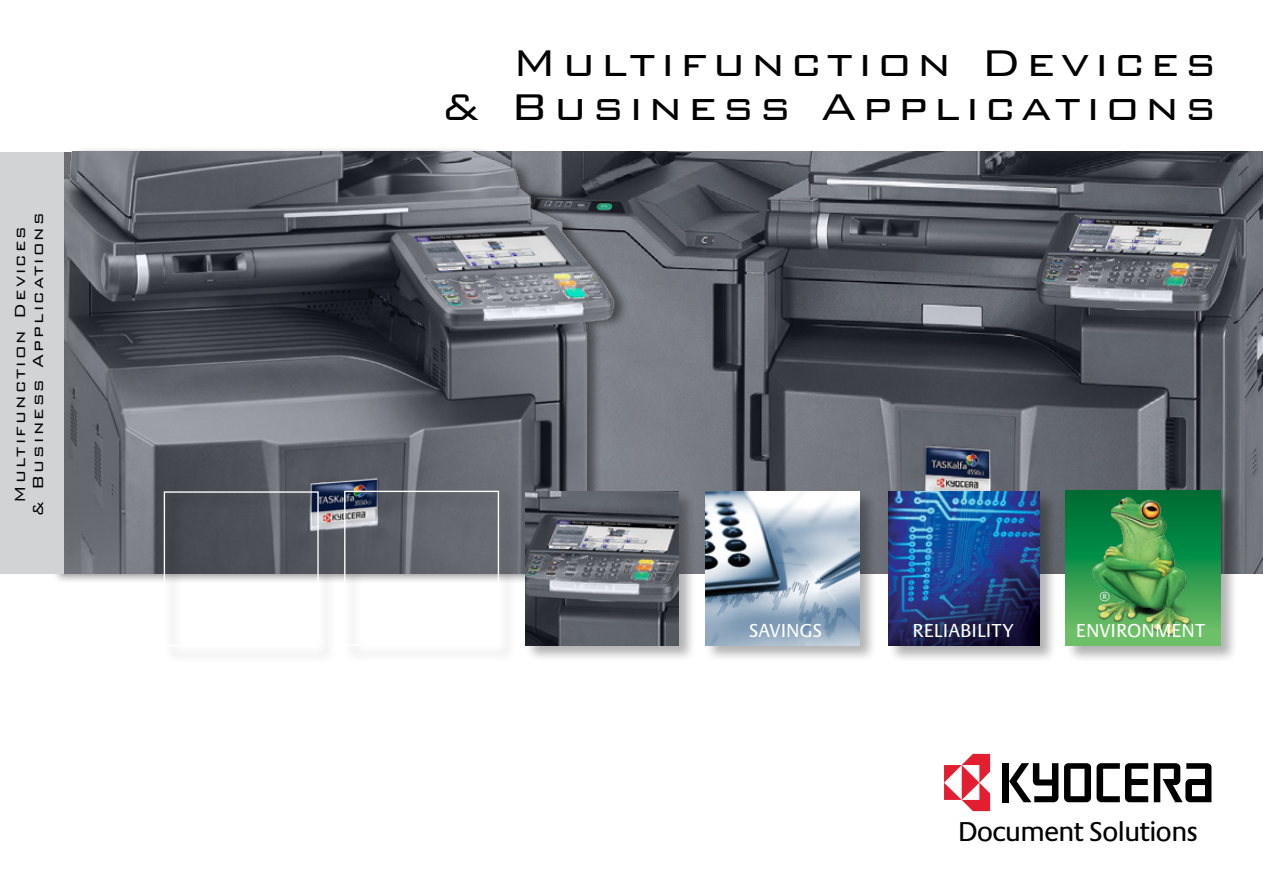
<style>
.page{position:relative;width:1263px;height:893px;background:#fff}
.page>*{position:absolute;margin:0;border:0;box-sizing:border-box;transform-origin:0 0}
.t1{font:300 49.8px/43.5px "Bank Gothic BT";letter-spacing:.11em;color:#000;text-align:right}
.t2{font:28.35px "Praxis LT";letter-spacing:-.04em;color:#000}
.t3{font:24px "Praxis LT";color:#fff}
.t4{font:300 19.5px/18px "Bank Gothic BT";letter-spacing:.11em;color:#000;text-align:center}
.t5{font:19.5px "Praxis LT";color:#fff}
</style>
<div class="page">
<img style="left:631px;top:152px;width:632px;height:421px">
<img style="left:64px;top:152px;width:567px;height:421px">
<div style="left:0;top:152px;width:64px;height:421px;background:#d1d3d4"></div>
<div style="left:524px;top:490px;width:172px;height:172px;background:#000;opacity:.3"></div>
<img style="left:525px;top:491px;width:154px;height:154px">
<div style="left:704px;top:490px;width:172px;height:172px;background:#000;opacity:.3"></div>
<img style="left:706px;top:491px;width:153px;height:154px">
<div style="left:343px;top:490px;width:173px;height:172px;background:#000;opacity:.3"></div>
<div style="left:344px;top:491px;width:155px;height:155px;border:1px solid #fff"></div>
<div style="left:163px;top:490px;width:172px;height:173px;background:#000;opacity:.3"></div>
<div style="left:164px;top:491px;width:155px;height:155px;border:1px solid #fff"></div>
<div style="left:1065px;top:490px;width:173px;height:173px;background:#000;opacity:.3"></div>
<svg style="left:1066px;top:491px;width:154px;height:154px;background:#2d994e"></svg>
<img style="left:1092px;top:495px;width:99px;height:140px">
<div style="left:888px;top:491px;width:169px;height:172px;background:#000;opacity:.3"></div>
<img style="left:888px;top:492px;width:151px;height:153px">
<div style="left:1002px;top:763px;width:7px;height:39px;background:#000"></div>
<svg style="left:1154px;top:763px;width:57px;height:39px"></svg>
<svg style="left:1064px;top:763px;width:84px;height:39px"></svg>
<svg style="left:1009px;top:763px;width:49px;height:39px"></svg>
<svg style="left:944px;top:754px;width:46px;height:57px"></svg>
<p class="t4" style="left:11px;top:516px;width:305px;rotate:-90deg">Multifunction Devices<br>&amp; Business Applications</p>
<p class="t1" style="left:442px;top:40px;width:776px">Multifunction Devices<br>&amp; Business Applications</p>
<p class="t3" style="left:1099px;top:589px;width:13px">®</p>
<p class="t5" style="left:749px;top:619px;width:75px">SAVINGS</p>
<p class="t5" style="left:912px;top:619px;width:103px">RELIABILITY</p>
<p class="t5" style="left:1076px;top:619px;width:131px">ENVIRONMENT</p>
<p class="t2" style="left:958px;top:816px;width:242px">DOCUMENT SOLUTIONS</p>
</div>
